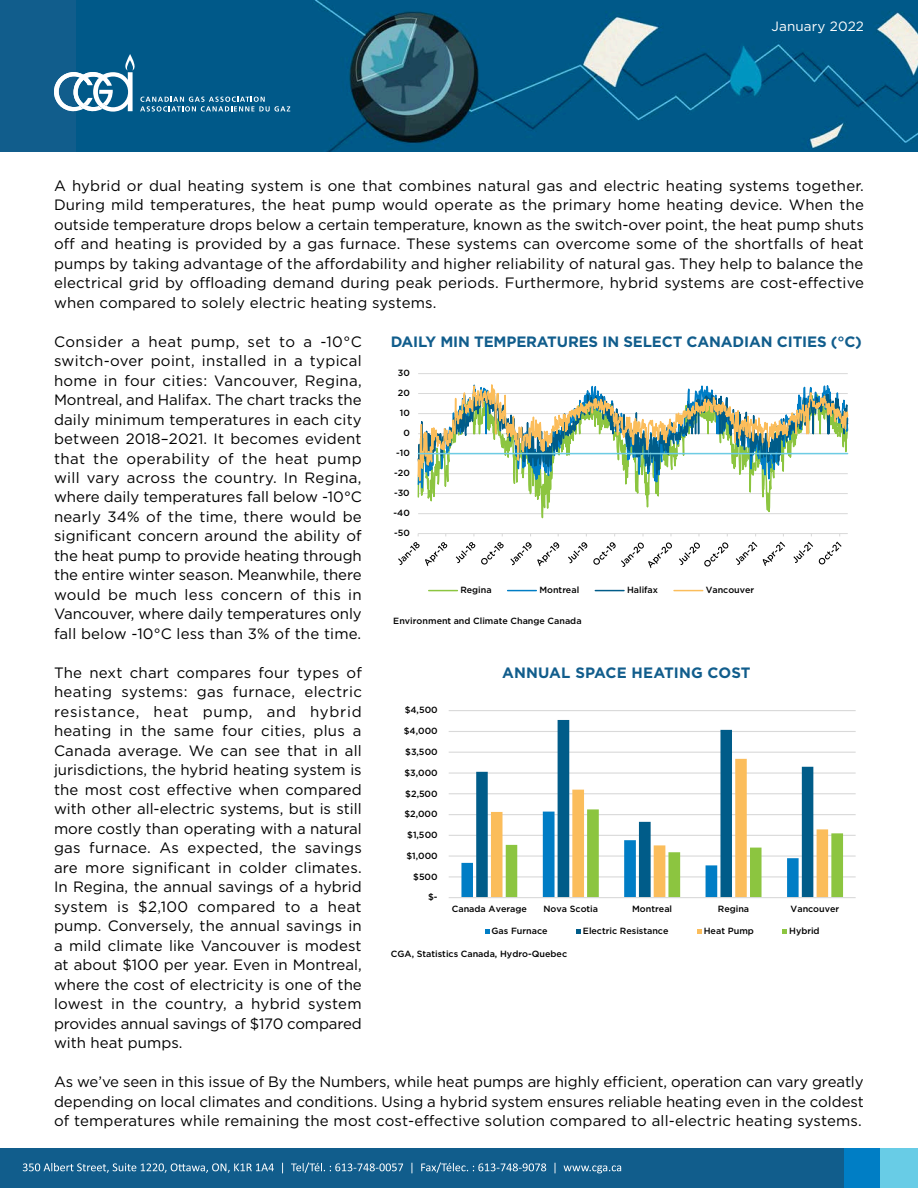
<style>
.page{position:relative;width:918px;height:1188px;background:#fff}
.page>*{position:absolute;margin:0;border:0;box-sizing:border-box;transform-origin:0 0}
.Body_Copy{font:15px/19.5px "Gotham";letter-spacing:.01em;color:#000;text-align:justify}
.Image_Heading{font:700 15px "Gotham";letter-spacing:-.01em;color:#115d8c}
.Image_Heading-2{font:700 15px "Gotham";letter-spacing:.01em;color:#115d8c}
.t1{font:13.5px "Gotham";letter-spacing:.01em;color:#fff}
.t2{font:500 9px "Gotham";color:#000}
</style>
<div class="page">
<div style="left:843px;top:1148px;width:37px;height:40px;background:#007ec5"></div>
<div style="left:880px;top:1148px;width:38px;height:40px;background:#68cce6"></div>
<div style="left:0;top:1148px;width:843px;height:40px;background:#115d8c"></div>
<svg style="left:23px;top:1163px;width:251px;height:10px"></svg>
<svg style="left:291px;top:1163px;width:112px;height:10px"></svg>
<svg style="left:421px;top:1163px;width:125px;height:10px"></svg>
<svg style="left:564px;top:1165px;width:57px;height:8px"></svg>
<div style="left:0;top:0;width:918px;height:151px;background:#115d8c"></div>
<img style="left:77px;top:0;width:841px;height:151px">
<svg style="left:54px;top:54px;width:236px;height:58px;background:#27729a"></svg>
<svg style="left:418px;top:373px;width:431px;height:162px"></svg>
<svg style="left:418px;top:452px;width:431px;height:3px"></svg>
<svg style="left:398px;top:542px;width:49px;height:24px"></svg>
<svg style="left:456px;top:542px;width:19px;height:21px"></svg>
<svg style="left:481px;top:542px;width:23px;height:23px"></svg>
<svg style="left:510px;top:542px;width:49px;height:24px"></svg>
<svg style="left:568px;top:542px;width:19px;height:21px"></svg>
<svg style="left:593px;top:542px;width:79px;height:26px"></svg>
<svg style="left:679px;top:542px;width:49px;height:25px"></svg>
<svg style="left:736px;top:542px;width:21px;height:23px"></svg>
<svg style="left:763px;top:542px;width:22px;height:24px"></svg>
<svg style="left:793px;top:542px;width:20px;height:21px"></svg>
<svg style="left:819px;top:542px;width:23px;height:22px"></svg>
<svg style="left:429px;top:590px;width:28px;height:1px"></svg>
<svg style="left:508px;top:590px;width:28px;height:1px"></svg>
<svg style="left:595px;top:590px;width:29px;height:1px"></svg>
<svg style="left:674px;top:590px;width:29px;height:1px"></svg>
<hr style="left:449px;top:876px;width:407px;height:1px;background:#d9d9d9">
<hr style="left:449px;top:855px;width:407px;height:2px;background:#d9d9d9">
<hr style="left:449px;top:835px;width:407px;height:1px;background:#d9d9d9">
<hr style="left:449px;top:814px;width:407px;height:1px;background:#d9d9d9">
<hr style="left:449px;top:793px;width:407px;height:1px;background:#d9d9d9">
<hr style="left:449px;top:773px;width:407px;height:1px;background:#d9d9d9">
<hr style="left:449px;top:752px;width:407px;height:1px;background:#d9d9d9">
<hr style="left:449px;top:731px;width:407px;height:1px;background:#d9d9d9">
<hr style="left:449px;top:710px;width:407px;height:1px;background:#d9d9d9">
<svg style="left:476px;top:720px;width:337px;height:89px"></svg>
<svg style="left:491px;top:759px;width:337px;height:50px"></svg>
<svg style="left:461px;top:809px;width:382px;height:88px"></svg>
<hr style="left:449px;top:897px;width:407px;height:1px;background:#d9d9d9">
<svg style="left:485px;top:929px;width:5px;height:5px"></svg>
<svg style="left:576px;top:929px;width:5px;height:5px"></svg>
<svg style="left:697px;top:929px;width:5px;height:5px"></svg>
<svg style="left:782px;top:929px;width:5px;height:5px"></svg>
<p class="t1" style="left:772px;top:18px;width:94px">January 2022</p>
<p class="Body_Copy" style="left:54px;top:175px;width:812px">A hybrid or dual heating system is one that combines natural gas and electric heating systems together.<br>During mild temperatures, the heat pump would operate as the primary home heating device. When the outside temperature drops below a certain temperature, known as the switch-over point, the heat pump shuts off and heating is provided by a gas furnace. These systems can overcome some of the shortfalls of heat pumps by taking advantage of the affordability and higher reliability of natural gas. They help to balance the electrical grid by offloading demand during peak periods. Furthermore, hybrid systems are cost-effective when compared to solely electric heating systems.</p>
<p class="Body_Copy" style="left:54px;top:331px;width:309px">Consider a heat pump, set to a -10°C switch-over point, installed in a typical home in four cities: Vancouver, Regina, Montreal, and Halifax. The chart tracks the daily minimum temperatures in each city between 2018–2021. It becomes evident that the operability of the heat pump will vary across the country. In Regina, where daily temperatures fall below -10°C nearly 34% of the time, there would be significant concern around the ability of the heat pump to provide heating through the entire winter season. Meanwhile, there would be much less concern of this in Vancouver, where daily temperatures only fall below -10°C less than 3% of the time.</p>
<p class="Body_Copy" style="left:54px;top:663px;width:309px">The next chart compares four types of heating systems: gas furnace, electric resistance, heat pump, and hybrid heating in the same four cities, plus a Canada average. We can see that in all jurisdictions, the hybrid heating system is the most cost effective when compared with other all-electric systems, but is still more costly than operating with a natural gas furnace. As expected, the savings are more significant in colder climates.<br>In Regina, the annual savings of a hybrid system is $2,100 compared to a heat pump. Conversely, the annual savings in a mild climate like Vancouver is modest at about $100 per year. Even in Montreal, where the cost of electricity is one of the lowest in the country, a hybrid system provides annual savings of $170 compared with heat pumps.</p>
<p class="Body_Copy" style="left:54px;top:1072px;width:811px">As we’ve seen in this issue of By the Numbers, while heat pumps are highly efficient, operation can vary greatly depending on local climates and conditions. Using a hybrid system ensures reliable heating even in the coldest of temperatures while remaining the most cost-effective solution compared to all-electric heating systems.</p>
<p class="Image_Heading" style="left:391px;top:331px;width:473px">DAILY MIN TEMPERATURES IN SELECT CANADIAN CITIES (°C)</p>
<p class="t2" style="left:398px;top:367px;width:14px">30</p>
<p class="t2" style="left:398px;top:387px;width:14px">20</p>
<p class="t2" style="left:400px;top:407px;width:12px">10</p>
<p class="t2" style="left:403px;top:427px;width:8px">0</p>
<p class="t2" style="left:396px;top:447px;width:15px">-10</p>
<p class="t2" style="left:394px;top:467px;width:17px">-20</p>
<p class="t2" style="left:394px;top:487px;width:17px">-30</p>
<p class="t2" style="left:394px;top:507px;width:18px">-40</p>
<p class="t2" style="left:394px;top:527px;width:17px">-50</p>
<p class="t2" style="left:460px;top:584px;width:33px">Regina</p>
<p class="t2" style="left:539px;top:584px;width:41px">Montreal</p>
<p class="t2" style="left:627px;top:584px;width:33px">Halifax</p>
<p class="t2" style="left:706px;top:584px;width:50px">Vancouver</p>
<p class="t2" style="left:393px;top:615px;width:190px">Environment and Climate Change Canada</p>
<p class="Image_Heading-2" style="left:502px;top:663px;width:250px">ANNUAL SPACE HEATING COST</p>
<p class="t2" style="left:405px;top:704px;width:34px">$4,500</p>
<p class="t2" style="left:404px;top:725px;width:35px">$4,000</p>
<p class="t2" style="left:405px;top:746px;width:34px">$3,500</p>
<p class="t2" style="left:404px;top:767px;width:35px">$3,000</p>
<p class="t2" style="left:405px;top:788px;width:34px">$2,500</p>
<p class="t2" style="left:404px;top:808px;width:35px">$2,000</p>
<p class="t2" style="left:407px;top:829px;width:32px">$1,500</p>
<p class="t2" style="left:406px;top:850px;width:33px">$1,000</p>
<p class="t2" style="left:413px;top:871px;width:26px">$500</p>
<p class="t2" style="left:428px;top:891px;width:11px">$-</p>
<p class="t2" style="left:452px;top:903px;width:77px">Canada Average</p>
<p class="t2" style="left:543px;top:903px;width:56px">Nova Scotia</p>
<p class="t2" style="left:632px;top:903px;width:42px">Montreal</p>
<p class="t2" style="left:718px;top:903px;width:33px">Regina</p>
<p class="t2" style="left:791px;top:903px;width:50px">Vancouver</p>
<p class="t2" style="left:491px;top:925px;width:58px">Gas Furnace</p>
<p class="t2" style="left:583px;top:925px;width:87px">Electric Resistance</p>
<p class="t2" style="left:704px;top:925px;width:52px">Heat Pump</p>
<p class="t2" style="left:789px;top:925px;width:32px">Hybrid</p>
<p class="t2" style="left:391px;top:948px;width:178px">CGA, Statistics Canada, Hydro-Quebec</p>
</div>
